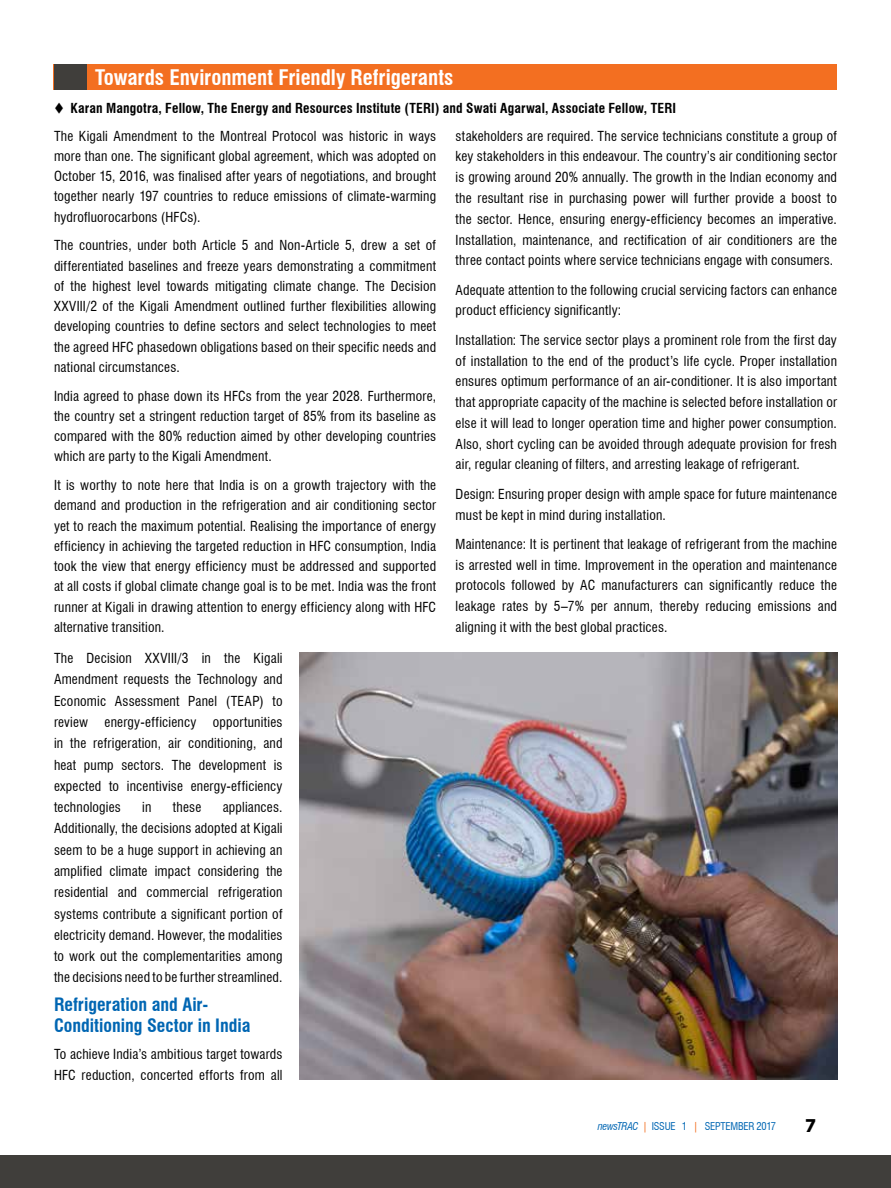
<style>
.page{position:relative;width:891px;height:1188px;background:#fff}
.page>*{position:absolute;margin:0;border:0;box-sizing:border-box;transform-origin:0 0}
.t1{font:700 condensed 21px "Swiss 721 BT";color:#fff}
.t2{font:700 condensed 18px/20.5px "Swiss 721 BT";color:#0066b3}
.t3{font:18px "Museo Sans 900";color:#000}
.t4{font:condensed 13.5px/20.2px "Swiss 721 BT";letter-spacing:.015em;color:#000;text-align:justify}
.t5{font:700 condensed 13.5px/28px "Swiss 721 BT";letter-spacing:.01em;color:#000}
.t6{font:condensed 10.5px "Swiss 721 BT";letter-spacing:-.02em;color:#0066b3}
.s1{font-weight:400}
.s2{font-style:italic}
.s3{color:#f36f21}
</style>
<div class="page">
<div style="left:54px;top:64px;width:783px;height:25px;background:#f36f21"></div>
<div style="left:54px;top:64px;width:33px;height:25px;background:#403e3b"></div>
<img style="left:300px;top:653px;width:537px;height:427px">
<div style="left:0;top:1156px;width:891px;height:32px;background:#403e3b"></div>
<h1 class="t1" style="left:95px;top:64px;width:360px">Towards Environment Friendly Refrigerants</h1>
<p class="t5" style="left:54px;top:94px;width:624px">▼ Karan Mangotra, Fellow, The Energy and Resources Institute (TERI) and Swati Agarwal, Associate Fellow, TERI<br><span class="s1">The Kigali Amendment to the Montreal Protocol was historic in ways</span></p>
<p class="t4" style="left:54px;top:146px;width:384px">more than one. The significant global agreement, which was adopted on October 15, 2016, was finalised after years of negotiations, and brought together nearly 197 countries to reduce emissions of climate-warming hydrofluorocarbons (HFCs).</p>
<p class="t4" style="left:54px;top:235px;width:384px">The countries, under both Article 5 and Non-Article 5, drew a set of differentiated baselines and freeze years demonstrating a commitment of the highest level towards mitigating climate change. The Decision XXVIII/2 of the Kigali Amendment outlined further flexibilities allowing developing countries to define sectors and select technologies to meet the agreed HFC phasedown obligations based on their specific needs and national circumstances.</p>
<p class="t4" style="left:54px;top:386px;width:384px">India agreed to phase down its HFCs from the year 2028. Furthermore, the country set a stringent reduction target of 85% from its baseline as compared with the 80% reduction aimed by other developing countries which are party to the Kigali Amendment.</p>
<p class="t4" style="left:54px;top:475px;width:384px">It is worthy to note here that India is on a growth trajectory with the demand and production in the refrigeration and air conditioning sector yet to reach the maximum potential. Realising the importance of energy efficiency in achieving the targeted reduction in HFC consumption, India took the view that energy efficiency must be addressed and supported at all costs if global climate change goal is to be met. India was the front runner at Kigali in drawing attention to energy efficiency along with HFC alternative transition.</p>
<p class="t4" style="left:456px;top:125px;width:383px;line-height:20.9px">stakeholders are required. The service technicians constitute a group of key stakeholders in this endeavour. The country’s air conditioning sector is growing around 20% annually. The growth in the Indian economy and the resultant rise in purchasing power will further provide a boost to the sector. Hence, ensuring energy-efficiency becomes an imperative.<br>Installation, maintenance, and rectification of air conditioners are the three contact points where service technicians engage with consumers.</p>
<p class="t4" style="left:456px;top:279px;width:383px;line-height:20.9px">Adequate attention to the following crucial servicing factors can enhance product efficiency significantly:</p>
<p class="t4" style="left:456px;top:329px;width:383px;line-height:20.9px">Installation: The service sector plays a prominent role from the first day of installation to the end of the product’s life cycle. Proper installation ensures optimum performance of an air-conditioner. It is also important that appropriate capacity of the machine is selected before installation or else it will lead to longer operation time and higher power consumption.<br>Also, short cycling can be avoided through adequate provision for fresh air, regular cleaning of filters, and arresting leakage of refrigerant.</p>
<p class="t4" style="left:456px;top:483px;width:383px;line-height:20.9px">Design: Ensuring proper design with ample space for future maintenance must be kept in mind during installation.</p>
<p class="t4" style="left:456px;top:534px;width:383px;line-height:20.9px">Maintenance: It is pertinent that leakage of refrigerant from the machine is arrested well in time. Improvement in the operation and maintenance protocols followed by AC manufacturers can significantly reduce the leakage rates by 5–7% per annum, thereby reducing emissions and aligning it with the best global practices.</p>
<p class="t4" style="left:54px;top:648px;width:230px;line-height:21.3px">The Decision XXVIII/3 in the Kigali Amendment requests the Technology and Economic Assessment Panel (TEAP) to review energy-efficiency opportunities in the refrigeration, air conditioning, and heat pump sectors. The development is expected to incentivise energy-efficiency technologies</p>
<p class="t4" style="left:54px;top:797px;width:230px;line-height:21.3px;text-indent:169px">appliances.<br>Additionally, the decisions adopted at Kigali seem to be a huge support in achieving an amplified climate impact considering the residential and commercial refrigeration systems contribute a significant portion of electricity demand. However, the modalities to work out the complementarities among the decisions need to be further streamlined.</p>
<h2 class="t2" style="left:54px;top:995px;width:198px">Refrigeration and Air-<br>Conditioning Sector in India</h2>
<p class="t4" style="left:54px;top:1043px;width:230px;line-height:21.3px">To achieve India’s ambitious target towards<br>HFC reduction, concerted efforts from all</p>
<p class="t4" style="left:142px;top:797px;width:11px">in</p>
<p class="t4" style="left:173px;top:797px;width:30px">these</p>
<p class="t6" style="left:598px;top:1120px;width:180px"><span class="s2">newsTRAC</span> <span class="s3">|</span> ISSUE 1 <span class="s3">|</span> SEPTEMBER 2017</p>
<h2 class="t3" style="left:806px;top:1116px;width:12px">7</h2>
</div>
